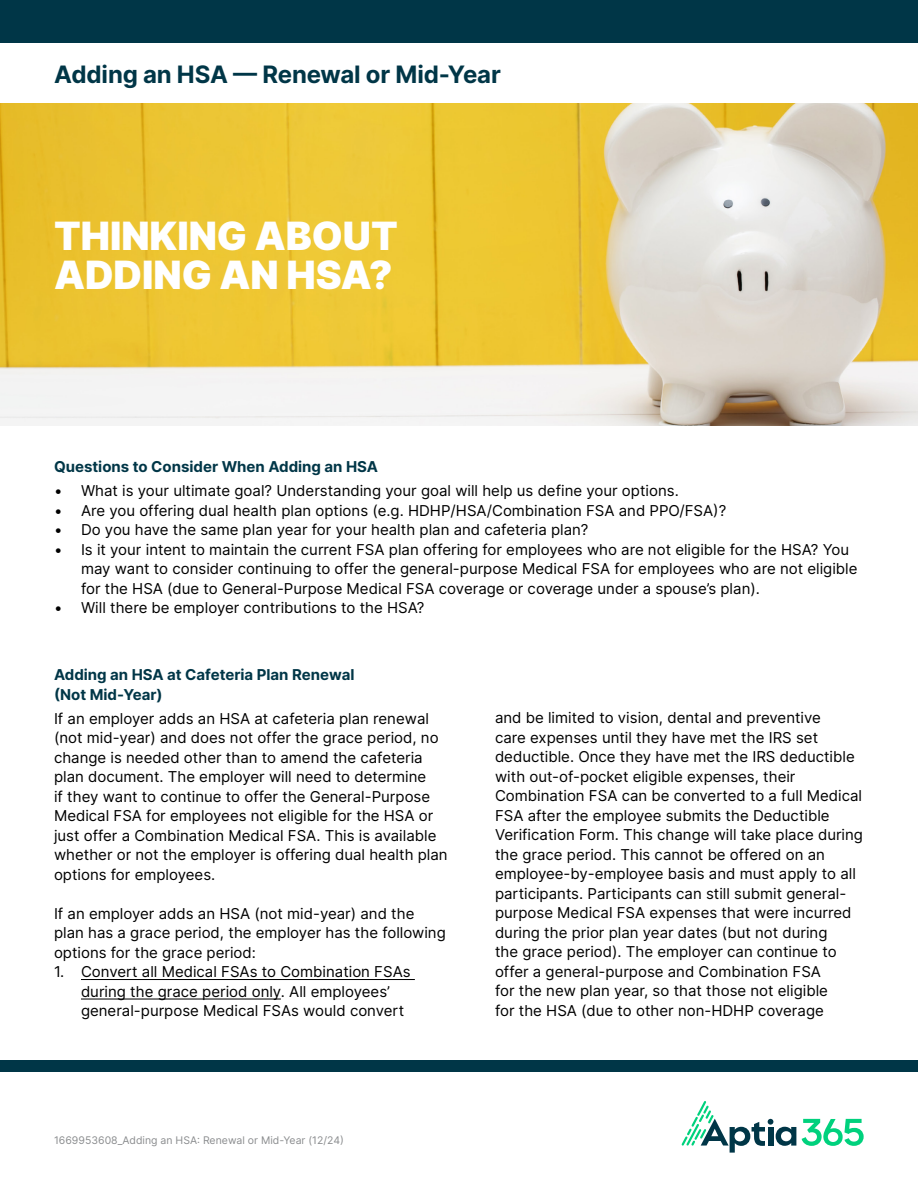
<style>
.page{position:relative;width:918px;height:1188px;background:#fff}
.page>*{position:absolute;margin:0;border:0;box-sizing:border-box;transform-origin:0 0}
.t1{font:900 39px/39px "Inter";color:#fff}
.t2{font:700 24px "Inter";letter-spacing:-.005em;color:#003647}
.t3{font:15px/19.5px "Inter";color:#000}
.t4{font:700 15px/19.5px "Inter";color:#003647}
.t5{font:10.5px "Inter";color:#8a8c8e}
</style>
<div class="page">
<img style="left:0;top:104px;width:918px;height:322px">
<div style="left:0;top:0;width:918px;height:43px;background:#003647"></div>
<svg style="left:682px;top:1101px;width:114px;height:52px"></svg>
<svg style="left:802px;top:1119px;width:62px;height:27px"></svg>
<div style="left:0;top:1060px;width:917px;height:12px;background:#003647"></div>
<hr style="left:81px;top:979px;width:334px;height:1px;background:#000">
<hr style="left:81px;top:999px;width:200px;height:1px;background:#000">
<h2 class="t2" style="left:54px;top:56px;width:448px">Adding an HSA — Renewal or Mid-Year</h2>
<h1 class="t1" style="left:54px;top:216px;width:345px">THINKING ABOUT<br>ADDING AN HSA?</h1>
<p class="t4" style="left:54px;top:457px;width:326px">Questions to Consider When Adding an HSA</p>
<p class="t3" style="left:54px;top:481px;width:626px">• What is your ultimate goal? Understanding your goal will help us define your options.</p>
<p class="t3" style="left:54px;top:500px;width:674px">• Are you offering dual health plan options (e.g. HDHP/HSA/Combination FSA and PPO/FSA)?</p>
<p class="t3" style="left:54px;top:520px;width:536px">• Do you have the same plan year for your health plan and cafeteria plan?</p>
<p class="t3" style="left:81px;top:539px;width:778px;text-indent:-27px">• Is it your intent to maintain the current FSA plan offering for employees who are not eligible for the HSA? You may want to consider continuing to offer the general-purpose Medical FSA for employees who are not eligible for the HSA (due to General-Purpose Medical FSA coverage or coverage under a spouse’s plan).</p>
<p class="t3" style="left:54px;top:598px;width:372px">• Will there be employer contributions to the HSA?</p>
<p class="t4" style="left:54px;top:665px;width:302px">Adding an HSA at Cafeteria Plan Renewal (Not Mid-Year)</p>
<p class="t3" style="left:54px;top:708px;width:395px">If an employer adds an HSA at cafeteria plan renewal (not mid-year) and does not offer the grace period, no change is needed other than to amend the cafeteria plan document. The employer will need to determine<br>if they want to continue to offer the General-Purpose Medical FSA for employees not eligible for the HSA or just offer a Combination Medical FSA. This is available whether or not the employer is offering dual health plan options for employees.</p>
<p class="t3" style="left:54px;top:903px;width:393px">If an employer adds an HSA (not mid-year) and the plan has a grace period, the employer has the following options for the grace period:</p>
<p class="t3" style="left:81px;top:962px;width:331px;text-indent:-27px">1. Convert all Medical FSAs to Combination FSAs during the grace period only. All employees’ general-purpose Medical FSAs would convert</p>
<p class="t5" style="left:54px;top:1133px;width:291px">1669953608_Adding an HSA: Renewal or Mid-Year (12/24)</p>
<p class="t3" style="left:495px;top:707px;width:370px">and be limited to vision, dental and preventive<br>care expenses until they have met the IRS set deductible. Once they have met the IRS deductible with out-of-pocket eligible expenses, their Combination FSA can be converted to a full Medical FSA after the employee submits the Deductible Verification Form. This change will take place during the grace period. This cannot be offered on an employee-by-employee basis and must apply to all participants. Participants can still submit general&shy;purpose Medical FSA expenses that were incurred during the prior plan year dates (but not during<br>the grace period). The employer can continue to offer a general-purpose and Combination FSA<br>for the new plan year, so that those not eligible<br>for the HSA (due to other non-HDHP coverage</p>
</div>
